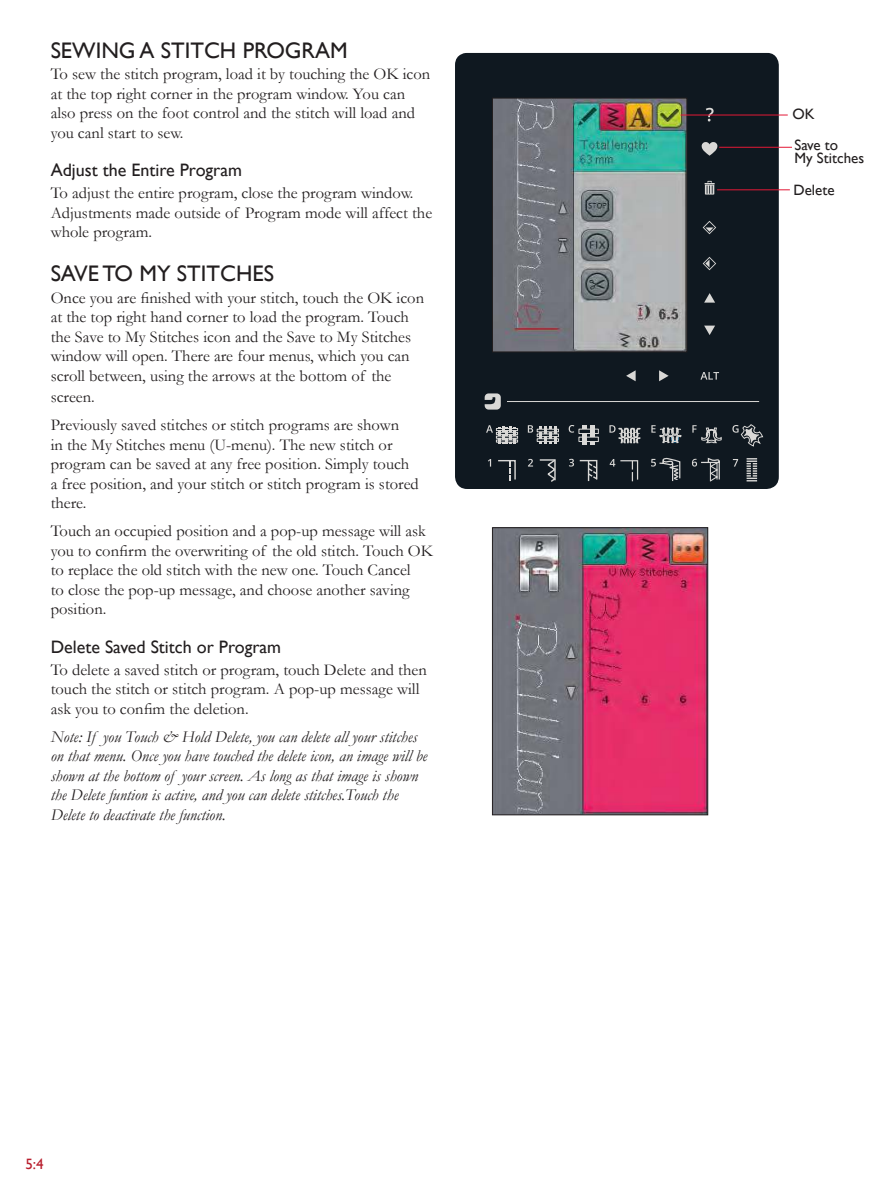
<style>
.page{position:relative;width:893px;height:1190px;background:#fff}
.page>*{position:absolute;margin:0;border:0;box-sizing:border-box;transform-origin:0 0}
.t1{font:22.5px "Gill Sans WGL";color:#221e1f}
.t2{font:18px "Gill Sans WGL";color:#221e1f}
.t3{font:16.5px/19.5px "Garamond WGL";color:#221e1f}
.t4{font:italic 16.5px/19.5px "Garamond WGL";color:#221e1f}
.t5{font:15px/31.2px "Gill Sans WGL";color:#221e1f}
.t6{font:15px "Gill Sans WGL";color:#b91f2e}
</style>
<div class="page">
<img style="left:494px;top:529px;width:211px;height:284px">
<div style="left:492px;top:527px;width:215px;height:288px;border:1px solid #221e1f"></div>
<div style="left:455px;top:53px;width:323px;height:436px;background:#0f1820"></div>
<div style="left:486px;top:91px;width:247px;height:307px;background:#0f1820;border-radius:5px"></div>
<svg style="left:484px;top:393px;width:16px;height:17px"></svg>
<svg style="left:704px;top:181px;width:10px;height:14px"></svg>
<svg style="left:704px;top:326px;width:10px;height:9px"></svg>
<svg style="left:704px;top:293px;width:10px;height:10px"></svg>
<svg style="left:626px;top:370px;width:9px;height:11px"></svg>
<svg style="left:659px;top:370px;width:9px;height:11px"></svg>
<svg style="left:705px;top:108px;width:8px;height:13px"></svg>
<svg style="left:701px;top:142px;width:17px;height:14px"></svg>
<svg style="left:702px;top:221px;width:14px;height:13px"></svg>
<svg style="left:702px;top:257px;width:14px;height:13px"></svg>
<svg style="left:700px;top:372px;width:18px;height:8px"></svg>
<hr style="left:507px;top:401px;width:251px;height:1px;background:#d9d8d6">
<svg style="left:747px;top:458px;width:9px;height:23px"></svg>
<svg style="left:486px;top:425px;width:31px;height:19px"></svg>
<svg style="left:487px;top:459px;width:29px;height:22px"></svg>
<svg style="left:527px;top:425px;width:31px;height:19px"></svg>
<svg style="left:527px;top:458px;width:30px;height:25px"></svg>
<svg style="left:568px;top:425px;width:30px;height:20px"></svg>
<svg style="left:568px;top:459px;width:30px;height:22px"></svg>
<svg style="left:692px;top:425px;width:29px;height:19px"></svg>
<svg style="left:691px;top:457px;width:29px;height:25px"></svg>
<svg style="left:651px;top:425px;width:30px;height:18px"></svg>
<svg style="left:650px;top:457px;width:30px;height:25px"></svg>
<svg style="left:609px;top:425px;width:31px;height:18px"></svg>
<svg style="left:609px;top:459px;width:29px;height:22px"></svg>
<svg style="left:732px;top:423px;width:31px;height:24px"></svg>
<svg style="left:732px;top:459px;width:5px;height:7px"></svg>
<img style="left:494px;top:100px;width:191px;height:250px">
<div style="left:492px;top:98px;width:195px;height:254px;border:1px solid #221e1f"></div>
<hr style="left:680px;top:115px;width:107px;height:1px;background:#e31836">
<hr style="left:719px;top:147px;width:72px;height:1px;background:#e31836">
<hr style="left:716px;top:189px;width:73px;height:1px;background:#e31836">
<h1 class="t1" style="left:51px;top:41px;width:298px">SEWING A STITCH PROGRAM</h1>
<p class="t3" style="left:51px;top:66px;width:381px">To sew the stitch program, load it by touching the OK icon at the top right corner in the program window. You can also press on the foot control and the stitch will load and you canl start to sew.</p>
<p class="t2" style="left:51px;top:163px;width:193px">Adjust the Entire Program</p>
<p class="t3" style="left:51px;top:185px;width:383px">To adjust the entire program, close the program window.<br>Adjustments made outside of Program mode will affect the whole program.</p>
<h1 class="t1" style="left:51px;top:264px;width:225px">SAVE TO MY STITCHES</h1>
<p class="t3" style="left:51px;top:287px;width:375px">Once you are finished with your stitch, touch the OK icon at the top right hand corner to load the program. Touch the Save to My Stitches icon and the Save to My Stitches window will open. There are four menus, which you can scroll between, using the arrows at the bottom of the</p>
<p class="t3" style="left:51px;top:385px;width:350px;line-height:28px">screen.<br>Previously saved stitches or stitch programs are shown</p>
<p class="t3" style="left:51px;top:436px;width:369px">in the My Stitches menu (U-menu). The new stitch or program can be saved at any free position. Simply touch a free position, and your stitch or stitch program is stored there.</p>
<p class="t3" style="left:51px;top:523px;width:384px">Touch an occupied position and a pop-up message will ask you to confirm the overwriting of the old stitch. Touch OK to replace the old stitch with the new one. Touch Cancel<br>to close the pop-up message, and choose another saving position.</p>
<p class="t2" style="left:51px;top:639px;width:232px">Delete Saved Stitch or Program</p>
<p class="t3" style="left:51px;top:661px;width:377px">To delete a saved stitch or program, touch Delete and then touch the stitch or stitch program. A pop-up message will ask you to confim the deletion.</p>
<p class="t4" style="left:51px;top:728px;width:378px">Note: If you Touch &amp; Hold Delete, you can delete all your stitches on that menu. Once you have touched the delete icon, an image will be shown at the bottom of your screen. As long as that image is shown the Delete funtion is active, and you can delete stitches.Touch the Delete to deactivate the function.</p>
<p class="t6" style="left:25px;top:1158px;width:20px">5:4</p>
<p class="t5" style="left:792px;top:99px;width:47px">OK<br>Save to</p>
<p class="t5" style="left:793px;top:144px;width:72px;line-height:31.8px">My Stitches<br>Delete</p>
</div>
